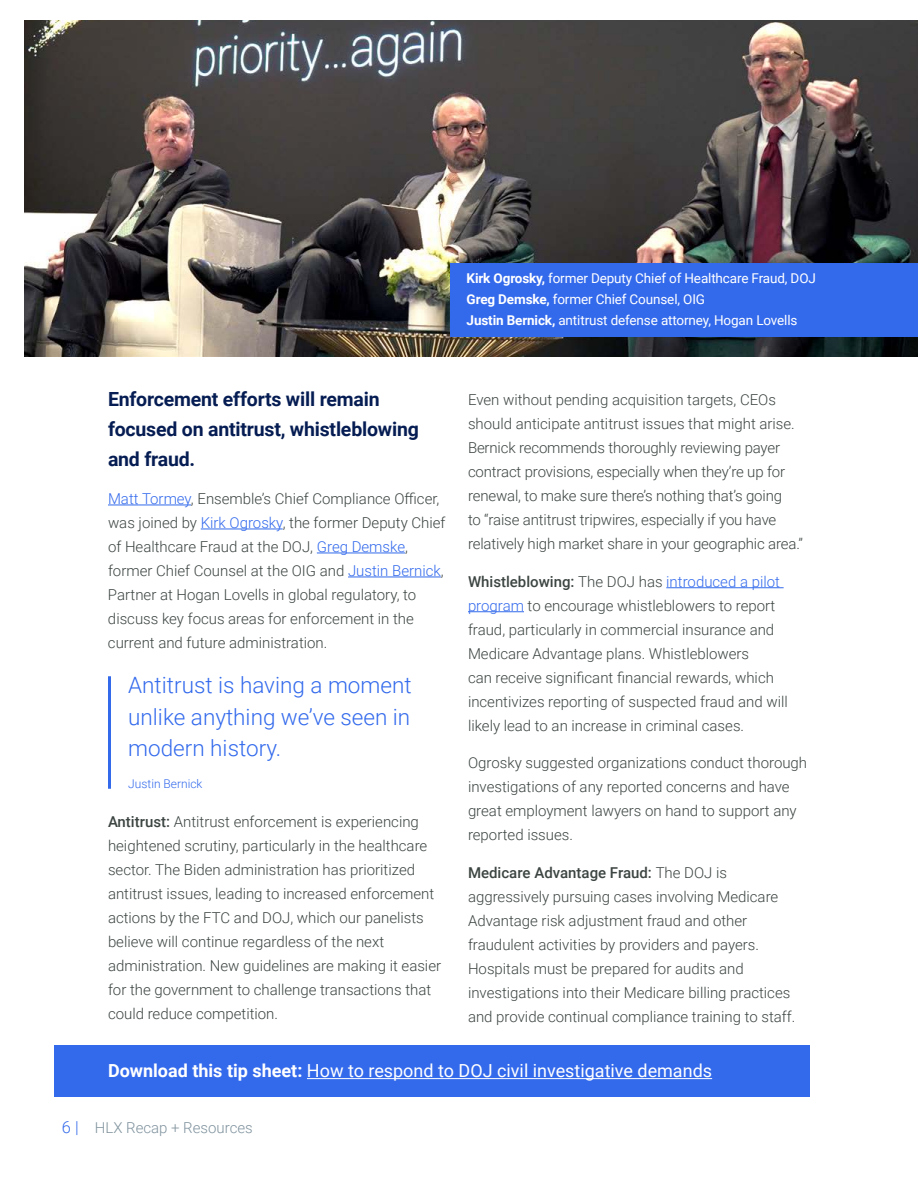
<style>
.page{position:relative;width:918px;height:1188px;background:#fff}
.page>*{position:absolute;margin:0;border:0;box-sizing:border-box;transform-origin:0 0}
.t1{font:300 22.5px/31.5px "Roboto";color:#336aec;text-align:justify}
.t2{font:700 19.5px/30px "Roboto";letter-spacing:-.01em;color:#061d53}
.t3{font:18px "Roboto";color:#fff}
.t4{font:300 15px/24px "Roboto";color:#3c4541}
.t5{font:300 15px "Roboto";color:#7f929d}
.t6{font:13.5px/21px "Roboto";letter-spacing:-.01em;color:#fff}
.t7{font:300 12px "Roboto";color:#336aec}
.s1{font-weight:700}
.s2{color:#336aec}
.s3{font-weight:500}
.s4{font-size:16.5px;color:#336aec}
</style>
<div class="page">
<div style="left:54px;top:1045px;width:756px;height:52px;background:#336aec"></div>
<img style="left:24px;top:20px;width:894px;height:336px">
<hr style="left:108px;top:505px;width:83px;height:1px;background:#336aec">
<hr style="left:201px;top:529px;width:82px;height:1px;background:#336aec">
<hr style="left:317px;top:553px;width:88px;height:1px;background:#336aec">
<hr style="left:348px;top:577px;width:93px;height:1px;background:#336aec">
<hr style="left:666px;top:587px;width:118px;height:1px;background:#336aec">
<hr style="left:468px;top:611px;width:56px;height:1px;background:#336aec">
<div style="left:450px;top:264px;width:468px;height:73px;background:#336aec"></div>
<hr style="left:108px;top:676px;width:3px;height:113px;background:#336aec">
<hr style="left:307px;top:1078px;width:405px;height:1px;background:#fff">
<p class="t6" style="left:467px;top:268px;width:351px"><span class="s1">Kirk Ogrosky,</span> former Deputy Chief of Healthcare Fraud, DOJ<br><span class="s1">Greg Demske,</span> former Chief Counsel, OIG<br><span class="s1">Justin Bernick,</span> antitrust defense attorney, Hogan Lovells</p>
<h2 class="t2" style="left:108px;top:384px;width:312px">Enforcement efforts will remain focused on antitrust, whistleblowing and fraud.</h2>
<p class="t4" style="left:108px;top:486px;width:339px"><span class="s2">Matt Tormey</span>, Ensemble’s Chief Compliance Officer, was joined by <span class="s2">Kirk Ogrosky</span>, the former Deputy Chief of Healthcare Fraud at the DOJ, <span class="s2">Greg Demske</span>, former Chief Counsel at the OIG and <span class="s2">Justin Bernick</span>, Partner at Hogan Lovells in global regulatory, to discuss key focus areas for enforcement in the current and future administration.</p>
<h1 class="t1" style="left:128px;top:669px;width:285px">Antitrust is having a moment unlike anything we’ve seen in modern history.</h1>
<p class="t7" style="left:128px;top:775px;width:76px">Justin Bernick</p>
<p class="t4" style="left:108px;top:809px;width:335px"><span class="s3">Antitrust:</span> Antitrust enforcement is experiencing heightened scrutiny, particularly in the healthcare sector. The Biden administration has prioritized antitrust issues, leading to increased enforcement actions by the FTC and DOJ, which our panelists believe will continue regardless of the next administration. New guidelines are making it easier for the government to challenge transactions that could reduce competition.</p>
<p class="t4" style="left:468px;top:387px;width:337px">Even without pending acquisition targets, CEOs should anticipate antitrust issues that might arise.<br>Bernick recommends thoroughly reviewing payer contract provisions, especially when they’re up for renewal, to make sure there’s nothing that’s going<br>to “raise antitrust tripwires, especially if you have relatively high market share in your geographic area.”</p>
<p class="t4" style="left:468px;top:569px;width:321px"><span class="s3">Whistleblowing:</span> The DOJ has <span class="s2">introduced a pilot program</span> to encourage whistleblowers to report fraud, particularly in commercial insurance and Medicare Advantage plans. Whistleblowers<br>can receive significant financial rewards, which incentivizes reporting of suspected fraud and will likely lead to an increase in criminal cases.</p>
<p class="t4" style="left:468px;top:750px;width:341px">Ogrosky suggested organizations conduct thorough investigations of any reported concerns and have great employment lawyers on hand to support any reported issues.</p>
<p class="t4" style="left:468px;top:860px;width:329px"><span class="s3">Medicare Advantage Fraud:</span> The DOJ is aggressively pursuing cases involving Medicare Advantage risk adjustment fraud and other fraudulent activities by providers and payers.<br>Hospitals must be prepared for audits and investigations into their Medicare billing practices and provide continual compliance training to staff.</p>
<p class="t3" style="left:108px;top:1058px;width:606px"><span class="s1">Download this tip sheet:</span> How to respond to DOJ civil investigative demands</p>
<p class="t5" style="left:62px;top:1117px;width:192px"><span class="s4">6 |</span> HLX Recap + Resources</p>
</div>
